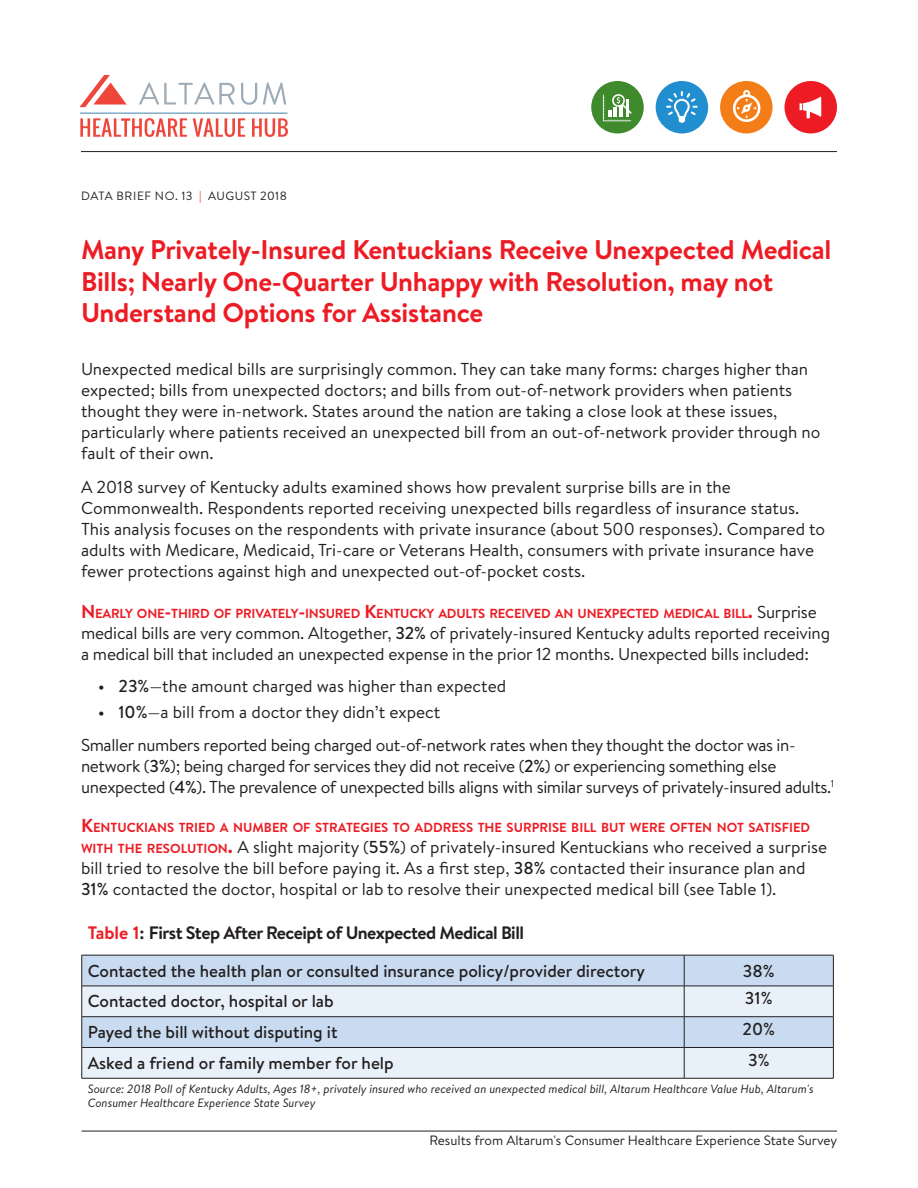
<style>
.page{position:relative;width:918px;height:1188px;background:#fff}
.page>*{position:absolute;margin:0;border:0;box-sizing:border-box;transform-origin:0 0}
.t1{font:700 27px/31.5px "Brandon Text";letter-spacing:-.01em;color:#ed1c24}
.Body_No_Indent{font:700 18px "Brandon Text";letter-spacing:-.03em;color:#231f20}
.body{font:17.25px/21px "Brandon Text";color:#231f20}
.Sub_Sub_Head{font:17.25px/21px "Brandon Text";letter-spacing:-.005em;color:#231f20}
.Body_First_Graph{font:17.25px/21px "Brandon Text";color:#231f20}
.Body_after_bullet{font:17.25px/21px "Brandon Text";letter-spacing:-.02em;color:#231f20}
.Body_No_Indent-2{font:500 17.25px "Brandon Text";color:#231f20}
.body-2{font:500 17.25px "Brandon Text";color:#231f20}
.t2{font:13.5px "Brandon Text";color:#231f20}
.Sub_Sub_Head-2{font:700 13.2px "Brandon Text";letter-spacing:-.015em;color:#ed1c24}
.t3{font:italic 12px/14.4px "Brandon Text";color:#231f20}
.t4{font:12px "Brandon Text";letter-spacing:.035em;color:#231f20}
.s1{color:#ed1c24}
.s2{font-size:18.75px}
.s3{font-weight:400;font-size:17.25px;color:#231f20}
.s4{font-weight:500}
.s5{font-weight:700;font-size:13.2px;color:#ed1c24}
.s6{font-weight:700;font-size:18.75px;color:#ed1c24}
</style>
<div class="page">
<hr style="left:82px;top:1131px;width:755px;height:1px;background:#231f20">
<div style="left:720px;top:81px;width:53px;height:52px;background:#f57d17;border-radius:50%"></div>
<svg style="left:733px;top:90px;width:27px;height:32px"></svg>
<div style="left:656px;top:81px;width:52px;height:53px;background:#218fcf;border-radius:50%"></div>
<svg style="left:666px;top:91px;width:32px;height:32px"></svg>
<div style="left:785px;top:81px;width:52px;height:52px;background:#ed1c24;border-radius:50%"></div>
<svg style="left:800px;top:97px;width:21px;height:21px"></svg>
<div style="left:591px;top:81px;width:53px;height:52px;background:#408a2e;border-radius:50%"></div>
<svg style="left:603px;top:94px;width:29px;height:27px"></svg>
<hr style="left:81px;top:151px;width:756px;height:1px;background:#231f20">
<svg style="left:139px;top:83px;width:96px;height:21px"></svg>
<svg style="left:241px;top:83px;width:16px;height:22px"></svg>
<svg style="left:263px;top:83px;width:23px;height:22px"></svg>
<svg style="left:80px;top:75px;width:47px;height:32px"></svg>
<svg style="left:80px;top:118px;width:107px;height:19px"></svg>
<svg style="left:193px;top:118px;width:52px;height:19px"></svg>
<svg style="left:252px;top:118px;width:36px;height:19px"></svg>
<hr style="left:80px;top:113px;width:207px;height:1px;background:#9eacb7">
<div style="left:83px;top:956px;width:750px;height:30px;background:#c8dbf0"></div>
<svg style="left:83px;top:987px;width:750px;height:91px;background:#dce7f4"></svg>
<hr style="left:82px;top:955px;width:602px;height:1px;background:#231f20">
<hr style="left:82px;top:955px;width:1px;height:31px;background:#231f20">
<hr style="left:684px;top:955px;width:150px;height:1px;background:#231f20">
<hr style="left:684px;top:955px;width:1px;height:31px;background:#231f20">
<hr style="left:833px;top:955px;width:1px;height:31px;background:#231f20">
<hr style="left:82px;top:986px;width:602px;height:1px;background:#231f20">
<hr style="left:82px;top:986px;width:1px;height:31px;background:#231f20">
<hr style="left:684px;top:986px;width:150px;height:1px;background:#231f20">
<hr style="left:684px;top:986px;width:1px;height:31px;background:#231f20">
<hr style="left:833px;top:986px;width:1px;height:31px;background:#231f20">
<hr style="left:82px;top:1016px;width:602px;height:1px;background:#231f20">
<hr style="left:82px;top:1017px;width:1px;height:30px;background:#231f20">
<hr style="left:684px;top:1016px;width:150px;height:1px;background:#231f20">
<hr style="left:684px;top:1017px;width:1px;height:30px;background:#231f20">
<hr style="left:833px;top:1017px;width:1px;height:30px;background:#231f20">
<hr style="left:82px;top:1047px;width:602px;height:1px;background:#231f20">
<hr style="left:82px;top:1048px;width:1px;height:30px;background:#231f20">
<hr style="left:684px;top:1047px;width:150px;height:1px;background:#231f20">
<hr style="left:684px;top:1048px;width:1px;height:30px;background:#231f20">
<hr style="left:833px;top:1048px;width:1px;height:30px;background:#231f20">
<hr style="left:82px;top:1078px;width:602px;height:1px;background:#231f20">
<hr style="left:684px;top:1078px;width:150px;height:1px;background:#231f20">
<p class="t4" style="left:81px;top:188px;width:207px">DATA BRIEF NO. 13 <span class="s1">|</span> AUGUST 2018</p>
<p class="t1" style="left:81px;top:233px;width:752px">Many Privately-Insured Kentuckians Receive Unexpected Medical<br>Bills; Nearly One-Quarter Unhappy with Resolution, may not<br>Understand Options for Assistance</p>
<p class="Body_First_Graph" style="left:81px;top:358px;width:741px">Unexpected medical bills are surprisingly common. They can take many forms: charges higher than expected; bills from unexpected doctors; and bills from out-of-network providers when patients thought they were in-network. States around the nation are taking a close look at these issues, particularly where patients received an unexpected bill from an out-of-network provider through no fault of their own.</p>
<p class="body" style="left:81px;top:476px;width:746px">A 2018 survey of Kentucky adults examined shows how prevalent surprise bills are in the Commonwealth. Respondents reported receiving unexpected bills regardless of insurance status.<br>This analysis focuses on the respondents with private insurance (about 500 responses). Compared to adults with Medicare, Medicaid, Tri-care or Veterans Health, consumers with private insurance have fewer protections against high and unexpected out-of-pocket costs.</p>
<p class="Sub_Sub_Head-2" style="left:81px;top:605px;width:737px"><span class="s2">N</span>EARLY ON E<span class="s2">-</span>THIRD OF PRIVATELY<span class="s2">-</span>INSURED <span class="s2">K</span>ENTUCKY ADULTS RECEIVED AN UN EXPECTED MEDICAL BILL<span class="s2">.</span> <span class="s3">Surprise</span></p>
<p class="Sub_Sub_Head" style="left:81px;top:622px;width:751px">medical bills are very common. Altogether, <span class="s4">32%</span> of privately-insured Kentucky adults reported receiving a medical bill that included an unexpected expense in the prior 12 months. Unexpected bills included:</p>
<p class="body" style="left:98px;top:675px;width:409px"><span class="s4">• 23%</span>—the amount charged was higher than expected</p>
<p class="body" style="left:98px;top:700px;width:344px"><span class="s4">• 10%</span>—a bill from a doctor they didn’t expect</p>
<p class="Body_after_bullet" style="left:81px;top:734px;width:755px">Smaller numbers reported being charged out-of-network rates when they thought the doctor was in&shy;network (<span class="s4">3%</span>); being charged for services they did not receive (<span class="s4">2%</span>) or experiencing something else unexpected (<span class="s4">4%</span>). The prevalence of unexpected bills aligns with similar surveys of privately-insured adults.<sup>1</sup></p>
<p class="Sub_Sub_Head-2" style="left:81px;top:819px;width:731px"><span class="s2">K</span>ENTUCKIANS TRIED A N UMBER OF STRATEGIES TO ADDRESS THE SURPRISE BILL BUT WERE OFTEN NOT SATISFIED</p>
<p class="Sub_Sub_Head" style="left:81px;top:836px;width:748px"><span class="s5">WITH THE RESOLUTION</span> <span class="s6">.</span> A slight majority (<span class="s4">55%</span>) of privately-insured Kentuckians who received a surprise bill tried to resolve the bill before paying it. As a first step, <span class="s4">38%</span> contacted their insurance plan and<br><span class="s4">31%</span> contacted the doctor, hospital or lab to resolve their unexpected medical bill (see Table 1).</p>
<p class="Body_No_Indent" style="left:88px;top:920px;width:438px"><span class="s1">Table 1</span>: First Step After Receipt of Unexpected Medical Bill</p>
<p class="body-2" style="left:88px;top:959px;width:559px">Contacted the health plan or consulted insurance policy/provider directory</p>
<p class="body-2" style="left:743px;top:959px;width:33px">38%</p>
<p class="Body_No_Indent-2" style="left:88px;top:989px;width:248px">Contacted doctor, hospital or lab</p>
<p class="body-2" style="left:745px;top:986px;width:29px">31%</p>
<p class="Body_No_Indent-2" style="left:88px;top:1020px;width:251px">Payed the bill without disputing it</p>
<p class="body-2" style="left:743px;top:1017px;width:34px">20%</p>
<p class="Body_No_Indent-2" style="left:88px;top:1051px;width:308px">Asked a friend or family member for help</p>
<p class="body-2" style="left:748px;top:1048px;width:23px">3%</p>
<p class="t3" style="left:88px;top:1081px;width:727px">Source: 2018 Poll of Kentucky Adults, Ages 18+, privately insured who received an unexpected medical bill, Altarum Healthcare Value Hub, Altarum's<br>Consumer Healthcare Experience State Survey</p>
<p class="t2" style="left:429px;top:1131px;width:409px">Results from Altarum's Consumer Healthcare Experience State Survey</p>
</div>
